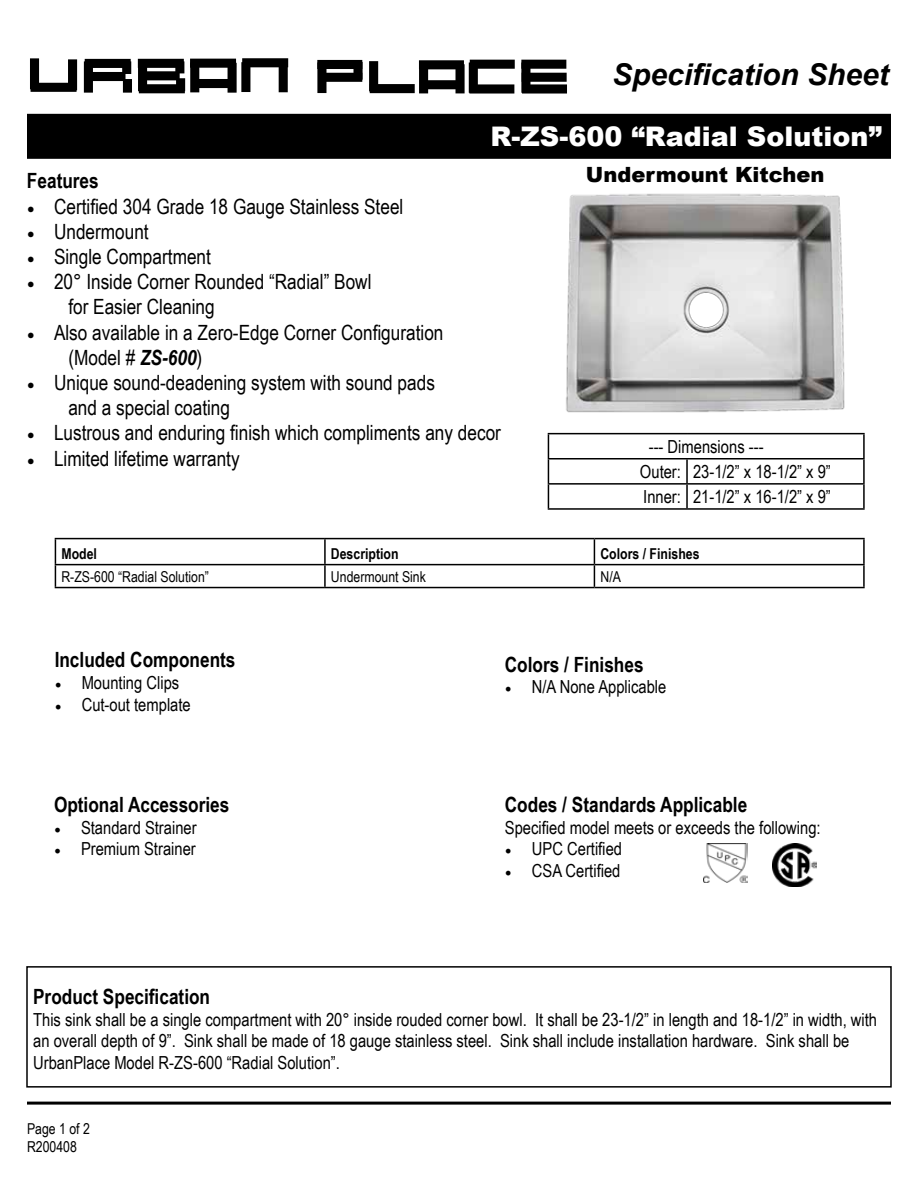
<style>
.page{position:relative;width:918px;height:1188px;background:#fff}
.page>*{position:absolute;margin:0;border:0;box-sizing:border-box;transform-origin:0 0}
.t1{font:italic 700 30px "Arial";color:#000}
.t2{font:900 27px "Arial";color:#fff}
.t3{font:21px/25.2px "Arial Narrow";color:#000}
.t4{font:700 21px "Arial Narrow";color:#000}
.t5{font:900 21px "Arial";color:#000}
.t6{font:18px/21.6px "Arial Narrow";color:#000}
.t7{font:15px/18px "Arial Narrow";color:#000}
.t8{font:700 15px "Arial Narrow";color:#000}
.s1{font-family:"Minion Pro"}
.s2{font-weight:700;font-style:italic}
</style>
<div class="page">
<div style="left:27px;top:114px;width:864px;height:45px;background:#000"></div>
<img style="left:566px;top:193px;width:279px;height:220px">
<div style="left:26px;top:966px;width:866px;height:122px;border:2px solid #000"></div>
<hr style="left:27px;top:1102px;width:864px;height:3px;background:#000">
<hr style="left:55px;top:538px;width:270px;height:1px;background:#000">
<hr style="left:325px;top:538px;width:269px;height:1px;background:#000">
<hr style="left:324px;top:539px;width:2px;height:25px;background:#000">
<hr style="left:594px;top:538px;width:271px;height:1px;background:#000">
<hr style="left:863px;top:539px;width:2px;height:25px;background:#000">
<hr style="left:55px;top:564px;width:270px;height:1px;background:#000">
<svg style="left:55px;top:539px;width:1px;height:48px"></svg>
<hr style="left:325px;top:564px;width:269px;height:1px;background:#000">
<hr style="left:324px;top:565px;width:2px;height:22px;background:#000">
<hr style="left:594px;top:564px;width:271px;height:1px;background:#000">
<svg style="left:594px;top:539px;width:1px;height:48px"></svg>
<hr style="left:863px;top:565px;width:2px;height:22px;background:#000">
<hr style="left:55px;top:587px;width:270px;height:1px;background:#000">
<hr style="left:325px;top:587px;width:269px;height:1px;background:#000">
<hr style="left:594px;top:587px;width:271px;height:1px;background:#000">
<img style="left:704px;top:843px;width:44px;height:39px">
<img style="left:773px;top:843px;width:43px;height:43px">
<hr style="left:548px;top:433px;width:139px;height:1px;background:#000">
<hr style="left:687px;top:433px;width:178px;height:1px;background:#000">
<hr style="left:863px;top:434px;width:2px;height:24px;background:#000">
<hr style="left:548px;top:458px;width:139px;height:2px;background:#000">
<hr style="left:687px;top:458px;width:178px;height:2px;background:#000">
<hr style="left:686px;top:460px;width:2px;height:23px;background:#000">
<hr style="left:863px;top:460px;width:2px;height:23px;background:#000">
<hr style="left:548px;top:483px;width:139px;height:2px;background:#000">
<svg style="left:548px;top:434px;width:1px;height:74px"></svg>
<hr style="left:687px;top:483px;width:178px;height:2px;background:#000">
<hr style="left:686px;top:485px;width:2px;height:23px;background:#000">
<hr style="left:863px;top:485px;width:2px;height:23px;background:#000">
<hr style="left:548px;top:508px;width:139px;height:2px;background:#000">
<hr style="left:687px;top:508px;width:178px;height:2px;background:#000">
<div style="left:30px;top:58px;width:9px;height:31px;background:#000"></div>
<div style="left:68px;top:59px;width:9px;height:31px;background:#000"></div>
<div style="left:31px;top:83px;width:46px;height:9px;background:#000"></div>
<div style="left:84px;top:61px;width:9px;height:32px;background:#000"></div>
<div style="left:122px;top:61px;width:9px;height:13px;background:#000"></div>
<div style="left:85px;top:59px;width:46px;height:9px;background:#000"></div>
<div style="left:85px;top:72px;width:41px;height:9px;background:#000"></div>
<div style="left:123px;top:79px;width:9px;height:14px;background:#000"></div>
<div style="left:138px;top:61px;width:9px;height:30px;background:#000"></div>
<div style="left:175px;top:61px;width:9px;height:12px;background:#000"></div>
<div style="left:138px;top:59px;width:46px;height:9px;background:#000"></div>
<div style="left:140px;top:71px;width:40px;height:9px;background:#000"></div>
<div style="left:176px;top:78px;width:9px;height:13px;background:#000"></div>
<div style="left:139px;top:84px;width:46px;height:9px;background:#000"></div>
<div style="left:228px;top:63px;width:9px;height:30px;background:#000"></div>
<div style="left:279px;top:62px;width:9px;height:30px;background:#000"></div>
<div style="left:241px;top:62px;width:9px;height:30px;background:#000"></div>
<div style="left:242px;top:58px;width:46px;height:9px;background:#000"></div>
<div style="left:190px;top:63px;width:9px;height:29px;background:#000"></div>
<div style="left:190px;top:59px;width:46px;height:9px;background:#000"></div>
<div style="left:194px;top:79px;width:39px;height:9px;background:#000"></div>
<div style="left:317px;top:63px;width:9px;height:30px;background:#000"></div>
<div style="left:353px;top:62px;width:10px;height:18px;background:#000"></div>
<div style="left:317px;top:60px;width:45px;height:9px;background:#000"></div>
<div style="left:318px;top:73px;width:44px;height:9px;background:#000"></div>
<div style="left:369px;top:61px;width:9px;height:30px;background:#000"></div>
<div style="left:370px;top:84px;width:45px;height:9px;background:#000"></div>
<div style="left:419px;top:64px;width:9px;height:29px;background:#000"></div>
<div style="left:419px;top:60px;width:45px;height:9px;background:#000"></div>
<div style="left:423px;top:80px;width:38px;height:9px;background:#000"></div>
<div style="left:456px;top:64px;width:9px;height:29px;background:#000"></div>
<div style="left:469px;top:63px;width:9px;height:30px;background:#000"></div>
<div style="left:469px;top:84px;width:45px;height:10px;background:#000"></div>
<div style="left:470px;top:60px;width:45px;height:9px;background:#000"></div>
<div style="left:521px;top:63px;width:9px;height:30px;background:#000"></div>
<div style="left:522px;top:84px;width:45px;height:10px;background:#000"></div>
<div style="left:521px;top:60px;width:45px;height:9px;background:#000"></div>
<div style="left:522px;top:73px;width:45px;height:9px;background:#000"></div>
<h1 class="t1" style="left:612px;top:55px;width:278px">Specification Sheet</h1>
<h2 class="t2" style="left:490px;top:117px;width:393px">R-ZS-600 “Radial Solution”</h2>
<p class="t4" style="left:27px;top:165px;width:73px">Features</p>
<p class="t5" style="left:586px;top:159px;width:240px">Undermount Kitchen</p>
<p class="t3" style="left:27px;top:193px;width:378px"><span class="s1">•</span> Certified 304 Grade 18 Gauge Stainless Steel</p>
<p class="t3" style="left:27px;top:218px;width:123px"><span class="s1">•</span> Undermount</p>
<p class="t3" style="left:27px;top:243px;width:185px"><span class="s1">•</span> Single Compartment</p>
<p class="t3" style="left:68px;top:269px;width:305px;text-indent:-41px"><span class="s1">•</span> 20° Inside Corner Rounded “Radial” Bowl for Easier Cleaning</p>
<p class="t3" style="left:68px;top:319px;width:377px;text-indent:-41px"><span class="s1">•</span> Also available in a Zero-Edge Corner Configuration (Model # <span class="s2">ZS-600</span>)</p>
<p class="t3" style="left:68px;top:369px;width:368px;text-indent:-41px"><span class="s1">•</span> Unique sound-deadening system with sound pads and a special coating</p>
<p class="t3" style="left:27px;top:420px;width:475px"><span class="s1">•</span> Lustrous and enduring finish which compliments any decor</p>
<p class="t3" style="left:27px;top:445px;width:214px"><span class="s1">•</span> Limited lifetime warranty</p>
<p class="t6" style="left:640px;top:433px;width:192px;line-height:25px;text-indent:9px">--- Dimensions ---<br>Outer: 23-1/2” x 18-1/2” x 9”<br>Inner: 21-1/2” x 16-1/2” x 9”</p>
<p class="t8" style="left:61px;top:542px;width:37px">Model</p>
<p class="t8" style="left:331px;top:542px;width:69px">Description</p>
<p class="t8" style="left:600px;top:542px;width:101px">Colors / Finishes</p>
<p class="t7" style="left:61px;top:567px;width:149px">R-ZS-600 “Radial Solution”</p>
<p class="t7" style="left:331px;top:567px;width:97px">Undermount Sink</p>
<p class="t7" style="left:600px;top:567px;width:22px">N/A</p>
<p class="t4" style="left:55px;top:644px;width:182px">Included Components</p>
<p class="t6" style="left:55px;top:671px;width:126px"><span class="s1">•</span> Mounting Clips</p>
<p class="t6" style="left:55px;top:693px;width:138px"><span class="s1">•</span> Cut-out template</p>
<p class="t4" style="left:54px;top:789px;width:177px">Optional Accessories</p>
<p class="t6" style="left:54px;top:816px;width:144px"><span class="s1">•</span> Standard Strainer</p>
<p class="t6" style="left:54px;top:838px;width:143px"><span class="s1">•</span> Premium Strainer</p>
<p class="t4" style="left:505px;top:648px;width:140px">Colors / Finishes</p>
<p class="t6" style="left:505px;top:676px;width:163px"><span class="s1">•</span> N/A None Applicable</p>
<p class="t4" style="left:505px;top:789px;width:244px">Codes / Standards Applicable</p>
<p class="t6" style="left:505px;top:816px;width:317px">Specified model meets or exceeds the following:</p>
<p class="t6" style="left:505px;top:838px;width:119px"><span class="s1">•</span> UPC Certified</p>
<p class="t6" style="left:505px;top:859px;width:117px"><span class="s1">•</span> CSA Certified</p>
<p class="t4" style="left:33px;top:981px;width:179px">Product Specification</p>
<p class="t6" style="left:33px;top:1008px;width:846px">This sink shall be a single compartment with 20° inside rouded corner bowl. It shall be 23-1/2” in length and 18-1/2” in width, with an overall depth of 9”. Sink shall be made of 18 gauge stainless steel. Sink shall include installation hardware. Sink shall be<br>UrbanPlace Model R-ZS-600 “Radial Solution”.</p>
<p class="t7" style="left:27px;top:1119px;width:64px">Page 1 of 2<br>R200408</p>
</div>
